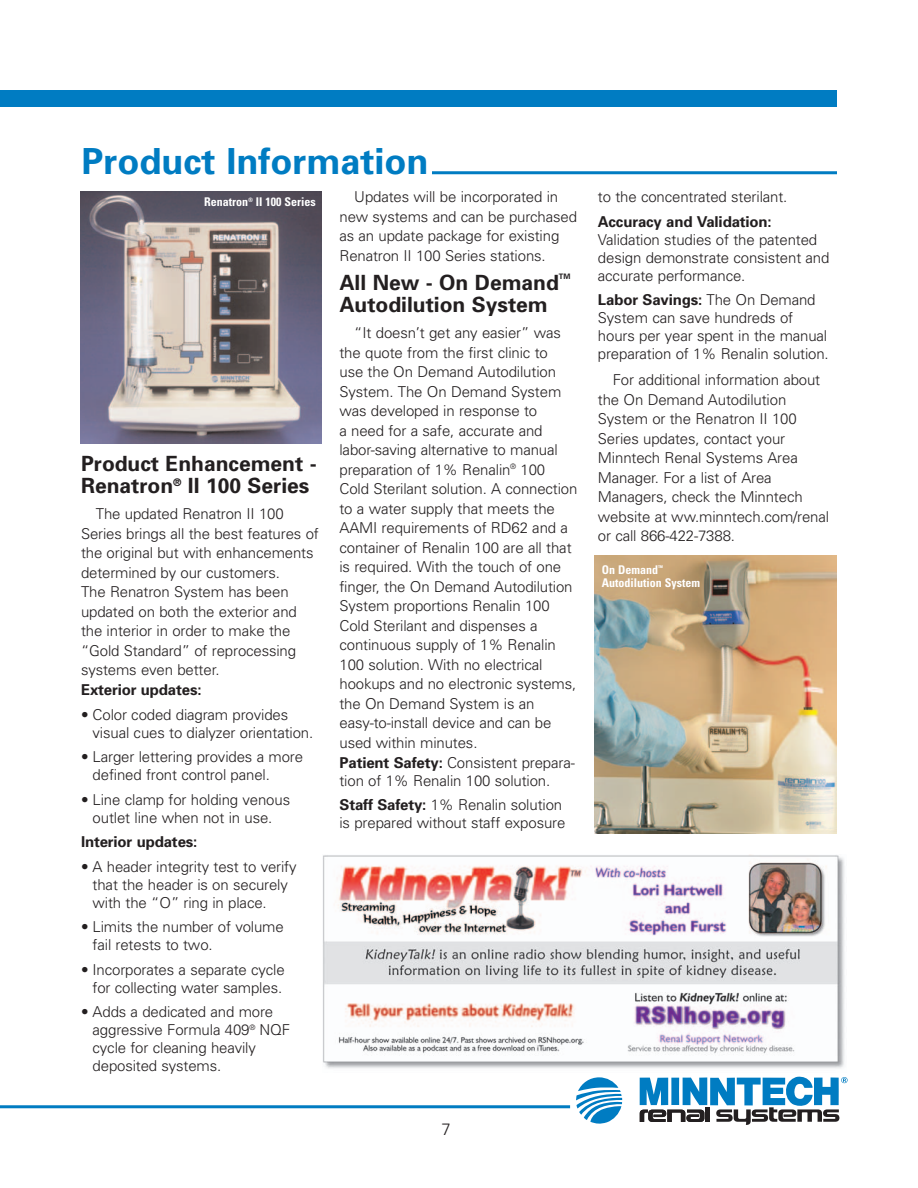
<style>
.page{position:relative;width:918px;height:1188px;background:#fff}
.page>*{position:absolute;margin:0;border:0;box-sizing:border-box;transform-origin:0 0}
.t1{font:700 36px "Univers";color:#007cc2}
.t2{font:700 21px/22.5px "Univers";color:#231f20}
.t3{font:300 16.5px "Univers";color:#231f20}
.t4{font:300 15px/19.5px "Univers";letter-spacing:-.01em;color:#231f20}
.t5{font:700 15px "Univers";letter-spacing:-.01em;color:#231f20}
.t6{font:700 condensed 12px "Univers";color:#fff}
.t7{font:700 7.5px "Univers";color:#231f20}
.t8{font:700 condensed 3.75px "Univers";color:#fff}
.s1{font-weight:700}
</style>
<div class="page">
<img style="left:595px;top:556px;width:242px;height:277px">
<hr style="left:0;top:1105px;width:570px;height:3px;background:#007cc2">
<div style="left:0;top:90px;width:837px;height:17px;background:#007cc2"></div>
<svg style="left:576px;top:1077px;width:46px;height:47px"></svg>
<svg style="left:640px;top:1077px;width:208px;height:48px"></svg>
<hr style="left:432px;top:171px;width:405px;height:3px;background:#007cc2">
<img style="left:80px;top:191px;width:241px;height:253px">
<img style="left:323px;top:854px;width:522px;height:214px">
<h1 class="t1" style="left:82px;top:148px;width:349px">Product Information</h1>
<p class="t6" style="left:204px;top:197px;width:113px">Renatron<sup>®</sup> II 100 Series</p>
<p class="t4" style="left:339px;top:189px;width:239px;text-indent:15px">Updates will be incorporated in new systems and can be purchased as an update package for existing<br>Renatron II 100 Series stations.</p>
<h2 class="t2" style="left:339px;top:273px;width:221px">All New - On Demand</h2>
<p class="t7" style="left:559px;top:274px;width:13px">TM</p>
<h2 class="t2" style="left:339px;top:295px;width:210px">Autodilution System</h2>
<p class="t4" style="left:339px;top:324px;width:240px;text-indent:15px">“It doesn’t get any easier” was the quote from the first clinic to<br>use the On Demand Autodilution<br>System. The On Demand System was developed in response to<br>a need for a safe, accurate and labor-saving alternative to manual preparation of 1% Renalin<sup>®</sup> 100<br>Cold Sterilant solution. A connection to a water supply that meets the<br>AAMI requirements of RD62 and a container of Renalin 100 are all that is required. With the touch of one finger, the On Demand Autodilution<br>System proportions Renalin 100<br>Cold Sterilant and dispenses a continuous supply of 1% Renalin<br>100 solution. With no electrical hookups and no electronic systems, the On Demand System is an easy-to-install device and can be used within minutes.<br><span class="s1">Patient Safety:</span> Consistent prepara-</p>
<p class="t4" style="left:339px;top:770px;width:224px;line-height:24.5px">tion of 1% Renalin 100 solution.<br><span class="s1">Staff Safety:</span> 1% Renalin solution</p>
<p class="t4" style="left:339px;top:815px;width:227px">is prepared without staff exposure</p>
<h2 class="t2" style="left:81px;top:454px;width:237px">Product Enhancement -<br>Renatron<sup>®</sup> II 100 Series</h2>
<p class="t4" style="left:81px;top:506px;width:239px;text-indent:15px">The updated Renatron II 100<br>Series brings all the best features of the original but with enhancements determined by our customers.<br>The Renatron System has been updated on both the exterior and the interior in order to make the “Gold Standard” of reprocessing systems even better.</p>
<p class="t5" style="left:81px;top:685px;width:122px">Exterior updates:</p>
<p class="t4" style="left:93px;top:707px;width:222px;line-height:18px;text-indent:-12px">• Color coded diagram provides visual cues to dialyzer orientation.</p>
<p class="t4" style="left:93px;top:749px;width:212px;line-height:18px;text-indent:-12px">• Larger lettering provides a more defined front control panel.</p>
<p class="t4" style="left:81px;top:792px;width:211px;line-height:18px;text-align:center">• Line clamp for holding venous outlet line when not in use.</p>
<p class="t5" style="left:81px;top:837px;width:118px">Interior updates:</p>
<p class="t4" style="left:93px;top:859px;width:205px;line-height:18px;text-indent:-12px">• A header integrity test to verify that the header is on securely with the “O” ring in place.</p>
<p class="t4" style="left:93px;top:919px;width:193px;line-height:18px;text-indent:-12px">• Limits the number of volume fail retests to two.</p>
<p class="t4" style="left:81px;top:962px;width:205px;line-height:18px;text-align:right">• Incorporates a separate cycle for collecting water samples.</p>
<p class="t4" style="left:93px;top:1004px;width:199px;line-height:18px;text-indent:-12px">• Adds a dedicated and more aggressive Formula 409<sup>®</sup> NQF cycle for cleaning heavily deposited systems.</p>
<p class="t3" style="left:442px;top:1123px;width:11px">7</p>
<p class="t4" style="left:598px;top:189px;width:191px">to the concentrated sterilant.</p>
<p class="t5" style="left:598px;top:216px;width:175px">Accuracy and Validation:</p>
<p class="t4" style="left:598px;top:232px;width:233px;line-height:18px">Validation studies of the patented design demonstrate consistent and accurate performance.</p>
<p class="t4" style="left:598px;top:292px;width:232px;line-height:18px"><span class="s1">Labor Savings:</span> The On Demand<br>System can save hundreds of hours per year spent in the manual preparation of 1% Renalin solution.</p>
<p class="t4" style="left:598px;top:371px;width:233px;text-indent:15px">For additional information about the On Demand Autodilution<br>System or the Renatron II 100<br>Series updates, contact your<br>Minntech Renal Systems Area<br>Manager. For a list of Area<br>Managers, check the Minntech website at ww.minntech.com/renal or call 866-422-7388.</p>
<p class="t6" style="left:602px;top:565px;width:58px">On Demand</p>
<p class="t8" style="left:658px;top:566px;width:6px">TM</p>
<p class="t6" style="left:602px;top:578px;width:100px">Autodilution System</p>
</div>
